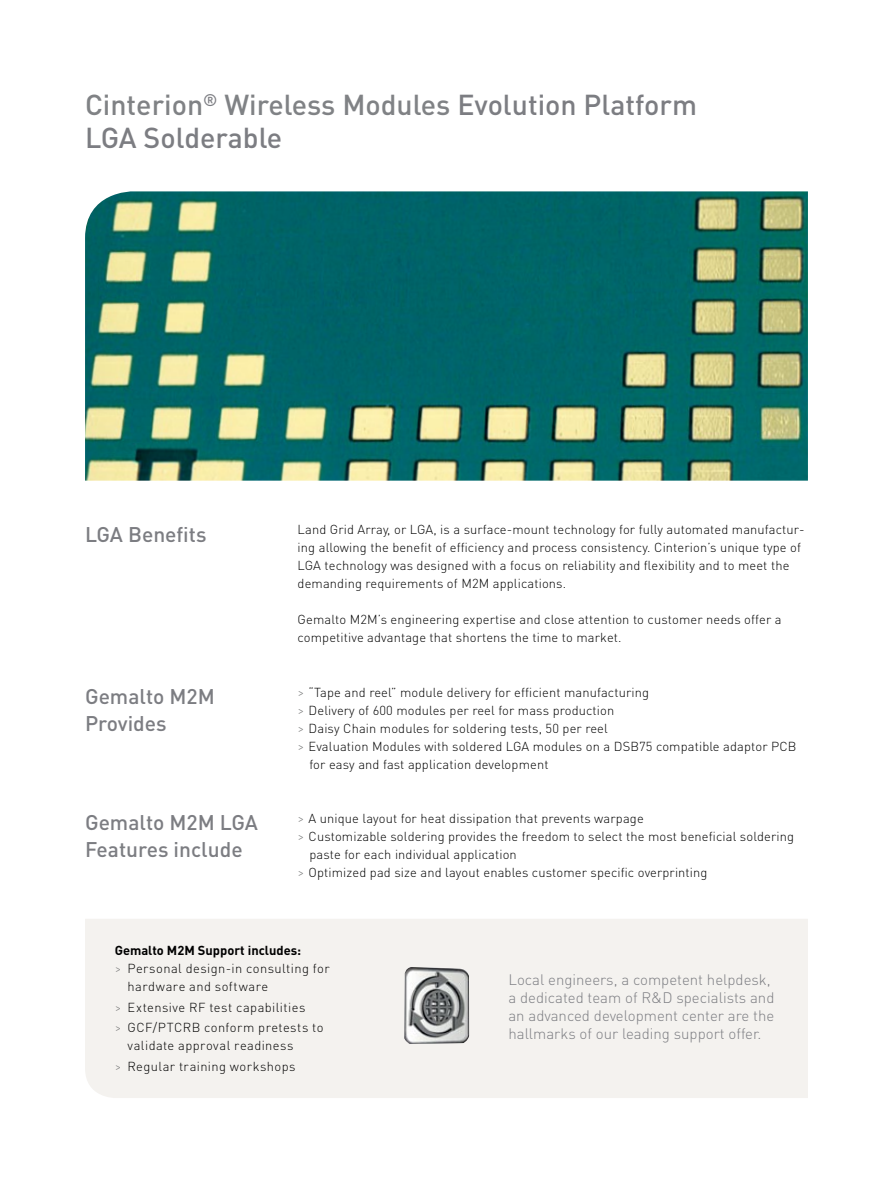
<style>
.page{position:relative;width:893px;height:1191px;background:#fff}
.page>*{position:absolute;margin:0;border:0;box-sizing:border-box;transform-origin:0 0}
.t1{font:500 28.5px/33px "DIN Pro";color:#7c7d82}
.t2{font:500 21px/27px "DIN Pro";color:#7c7d82}
.t3{font:300 15px/18px "DIN Pro";color:#7c7d82}
.t4{font:300 12.9px/18px "DIN Pro";letter-spacing:.01em;color:#000}
.t5{font:300 12.9px/20.5px "DIN Pro";letter-spacing:.035em;color:#000}
.t6{font:300 12.9px "DIN Pro";letter-spacing:.03em;color:#000}
.t7{font:700 12.9px "DIN Pro";color:#000}
.t8{font:300 12.9px "DIN Pro";letter-spacing:.04em;color:#000}
.s1{color:#808285}
.s2{font-size:13.5px;color:#7c7d7d}
.s3{color:#7c7d7d}
</style>
<div class="page">
<img style="left:85px;top:191px;width:723px;height:289px">
<div style="left:85px;top:919px;width:723px;height:179px;background:#f4f2ef"></div>
<img style="left:404px;top:967px;width:65px;height:77px">
<h1 class="t1" style="left:85px;top:87px;width:613px"><span class="s1">Cinterion</span><sup>®</sup> <span class="s1">Wireless Modules</span> Evolution Platform<br>LGA Solderable</h1>
<h2 class="t2" style="left:85px;top:520px;width:123px">LGA Benefits</h2>
<p class="t4" style="left:298px;top:520px;width:509px">Land Grid Array, or LGA, is a surface-mount technology for fully automated manufactur&shy;ing allowing the benefit of efficiency and process consistency. Cinterion’s unique type of LGA technology was designed with a focus on reliability and flexibility and to meet the demanding requirements of M2M applications.</p>
<p class="t4" style="left:298px;top:610px;width:485px">Gemalto M2M’s engineering expertise and close attention to customer needs offer a competitive advantage that shortens the time to market.</p>
<h2 class="t2" style="left:85px;top:682px;width:131px">Gemalto M2M<br>Provides</h2>
<p class="t4" style="left:298px;top:682px;width:353px"><span class="s2">&gt;</span> “Tape and reel” module delivery for efficient manufacturing</p>
<p class="t4" style="left:298px;top:700px;width:318px"><span class="s2">&gt;</span> Delivery of 600 modules per reel for mass production</p>
<p class="t4" style="left:298px;top:718px;width:312px"><span class="s2">&gt;</span> Daisy Chain modules for soldering tests, 50 per reel</p>
<p class="t4" style="left:298px;top:736px;width:500px"><span class="s2">&gt;</span> Evaluation Modules with soldered LGA modules on a DSB75 compatible adaptor PCB</p>
<p class="t4" style="left:309px;top:754px;width:241px">for easy and fast application development</p>
<h2 class="t2" style="left:85px;top:808px;width:174px">Gemalto M2M LGA<br>Features include</h2>
<p class="t4" style="left:298px;top:808px;width:348px"><span class="s2">&gt;</span> A unique layout for heat dissipation that prevents warpage</p>
<p class="t4" style="left:298px;top:826px;width:498px"><span class="s2">&gt;</span> Customizable soldering provides the freedom to select the most beneficial soldering</p>
<p class="t4" style="left:309px;top:844px;width:209px">paste for each individual application</p>
<p class="t4" style="left:298px;top:862px;width:411px"><span class="s2">&gt;</span> Optimized pad size and layout enables customer specific overprinting</p>
<p class="t7" style="left:115px;top:941px;width:188px">Gemalto M2M Support includes:</p>
<p class="t6" style="left:115px;top:959px;width:216px"><span class="s3">&gt;</span> Personal design-in consulting for</p>
<p class="t8" style="left:128px;top:977px;width:142px">hardware and software</p>
<p class="t5" style="left:115px;top:996px;width:210px"><span class="s3">&gt;</span> Extensive RF test capabilities<br><span class="s3">&gt;</span> GCF/PTCRB conform pretests to</p>
<p class="t5" style="left:115px;top:1034px;width:182px;text-align:right">validate approval readiness<br><span class="s3">&gt;</span> Regular training workshops</p>
<p class="t3" style="left:508px;top:970px;width:268px">Local engineers, a competent helpdesk, a dedicated team of R&amp;D specialists and an advanced development center are the hallmarks of our leading support offer.</p>
</div>
